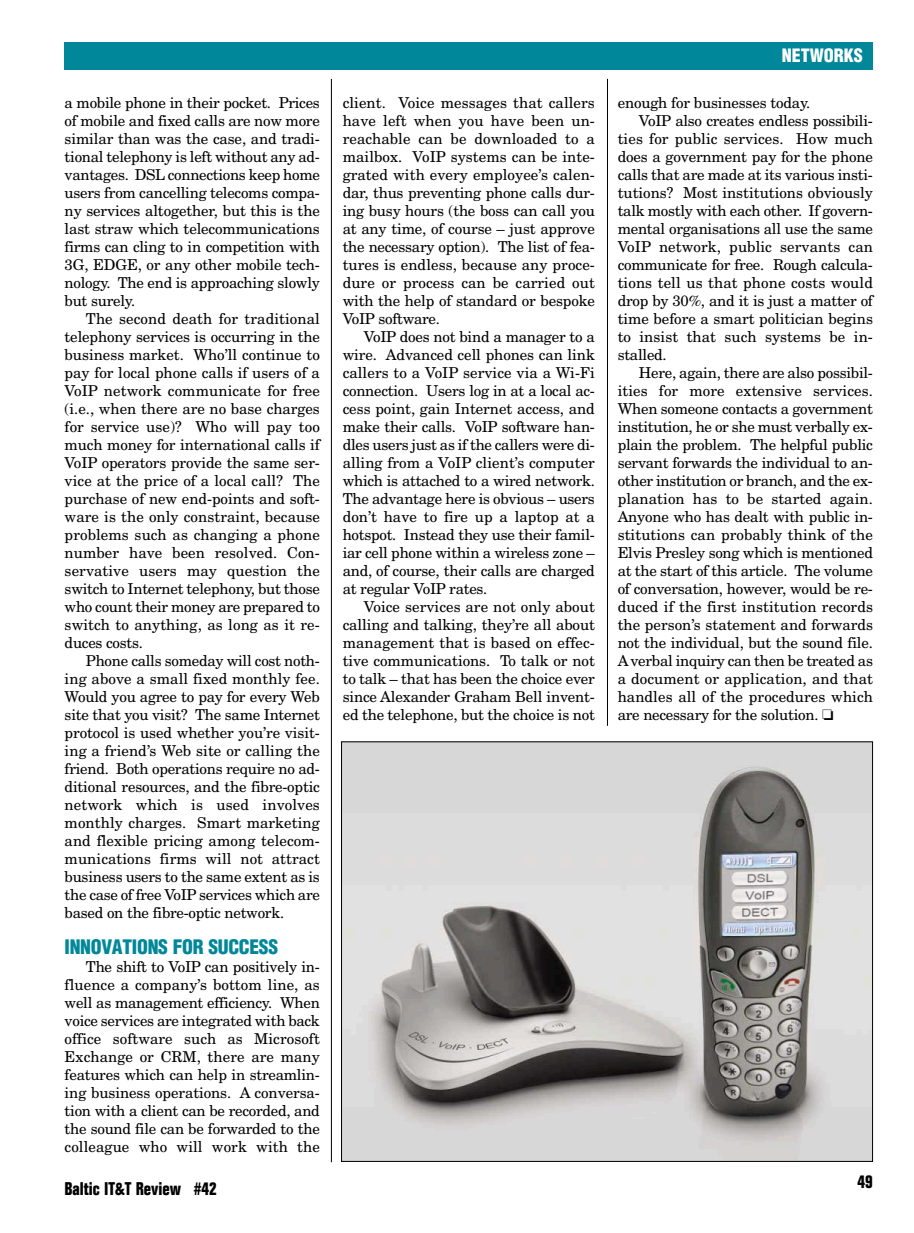
<style>
.page{position:relative;width:914px;height:1233px;background:#fff}
.page>*{position:absolute;margin:0;border:0;box-sizing:border-box;transform-origin:0 0}
.t1{font:900 19.5px "Helvetica Condensed L";letter-spacing:-.015em;color:#00879a}
.t2{font:18px "Folio Bold Con";color:#000}
.t3{font:900 18px "Helvetica Condensed L";color:#fff}
.t4{font:15px/18px "La Century Neue";letter-spacing:-.015em;color:#000;text-align:justify}
.t5{font:15px "La Century Neue";letter-spacing:.005em;color:#000}
</style>
<div class="page">
<hr style="left:607px;top:79px;width:1px;height:647px;background:#000">
<hr style="left:331px;top:79px;width:1px;height:1083px;background:#000">
<div style="left:65px;top:43px;width:807px;height:27px;background:#00879a"></div>
<img style="left:343px;top:743px;width:527px;height:417px">
<p class="t4" style="left:65px;top:95px;width:257px">a mobile phone in their pocket. Prices of mobile and fixed calls are now more similar than was the case, and tradi&shy;tional telephony is left without any ad&shy;vantages. DSL connections keep home users from cancelling telecoms compa&shy;ny services altogether, but this is the last straw which telecommunications firms can cling to in competition with 3G, EDGE, or any other mobile tech&shy;nology. The end is approaching slowly but surely.</p>
<p class="t4" style="left:65px;top:311px;width:257px;text-indent:21px">The second death for traditional telephony services is occurring in the business market. Who’ll continue to pay for local phone calls if users of a VoIP network communicate for free (i.e., when there are no base charges for service use)? Who will pay too much money for international calls if VoIP operators provide the same ser&shy;vice at the price of a local call? The purchase of new end-points and soft&shy;ware is the only constraint, because problems such as changing a phone number have been resolved. Con&shy;servative users may question the switch to Internet telephony, but those who count their money are prepared to switch to anything, as long as it re&shy;duces costs.</p>
<p class="t4" style="left:65px;top:653px;width:257px;text-indent:21px">Phone calls someday will cost noth&shy;ing above a small fixed monthly fee.<br>Would you agree to pay for every Web site that you visit? The same Internet protocol is used whether you’re visit&shy;ing a friend’s Web site or calling the friend. Both operations require no ad&shy;ditional resources, and the fibre-optic network which is used involves monthly charges. Smart marketing and flexible pricing among telecom&shy;munications firms will not attract business users to the same extent as is the case of free VoIP services which are based on the fibre-optic network.</p>
<h1 class="t1" style="left:65px;top:940px;width:215px">INNOVATIONS FOR SUCCESS</h1>
<p class="t4" style="left:65px;top:959px;width:257px;text-indent:21px">The shift to VoIP can positively in&shy;fluence a company’s bottom line, as well as management efficiency. When voice services are integrated with back office software such as Microsoft Exchange or CRM, there are many features which can help in streamlin&shy;ing business operations. A conversa&shy;tion with a client can be recorded, and the sound file can be forwarded to the colleague who will work with the</p>
<p class="t2" style="left:65px;top:1183px;width:153px">Baltic IT&amp;T Review #42</p>
<p class="t4" style="left:342px;top:95px;width:254px">client. Voice messages that callers have left when you have been un&shy;reachable can be downloaded to a mailbox. VoIP systems can be inte&shy;grated with every employee’s calen&shy;dar, thus preventing phone calls dur&shy;ing busy hours (the boss can call you at any time, of course – just approve the necessary option). The list of fea&shy;tures is endless, because any proce&shy;dure or process can be carried out with the help of standard or bespoke VoIP software.</p>
<p class="t4" style="left:342px;top:329px;width:254px;text-indent:21px">VoIP does not bind a manager to a wire. Advanced cell phones can link callers to a VoIP service via a Wi-Fi connection. Users log in at a local ac&shy;cess point, gain Internet access, and make their calls. VoIP software han&shy;dles users just as if the callers were di&shy;alling from a VoIP client’s computer which is attached to a wired network.<br>The advantage here is obvious – users don’t have to fire up a laptop at a hotspot. Instead they use their famil&shy;iar cell phone within a wireless zone – and, of course, their calls are charged at regular VoIP rates.</p>
<p class="t4" style="left:342px;top:599px;width:254px;text-indent:21px">Voice services are not only about calling and talking, they’re all about management that is based on effec&shy;tive communications. To talk or not to talk – that has been the choice ever since Alexander Graham Bell invent&shy;ed the telephone, but the choice is not</p>
<p class="t3" style="left:781px;top:49px;width:83px">NETWORKS</p>
<p class="t4" style="left:617px;top:95px;width:194px">enough for businesses today.</p>
<p class="t4" style="left:639px;top:113px;width:235px">VoIP also creates endless possibili-</p>
<p class="t5" style="left:617px;top:133px;width:257px">ties for public services. How much</p>
<p class="t4" style="left:617px;top:149px;width:257px">does a government pay for the phone</p>
<p class="t4" style="left:617px;top:167px;width:257px">calls that are made at its various insti-</p>
<p class="t4" style="left:617px;top:185px;width:257px">tutions? Most institutions obviously</p>
<p class="t4" style="left:617px;top:203px;width:257px">talk mostly with each other. If govern-</p>
<p class="t4" style="left:617px;top:221px;width:257px">mental organisations all use the same</p>
<p class="t5" style="left:617px;top:241px;width:257px">VoIP network, public servants can</p>
<p class="t4" style="left:617px;top:257px;width:257px">communicate for free. Rough calcula-</p>
<p class="t5" style="left:617px;top:277px;width:257px">tions tell us that phone costs would</p>
<p class="t4" style="left:617px;top:293px;width:257px">drop by 30%, and it is just a matter of</p>
<p class="t4" style="left:617px;top:311px;width:257px">time before a smart politician begins</p>
<p class="t5" style="left:617px;top:331px;width:257px">to insist that such systems be in-</p>
<p class="t4" style="left:617px;top:347px;width:51px">stalled.</p>
<p class="t4" style="left:639px;top:365px;width:235px">Here, again, there are also possibil-</p>
<p class="t5" style="left:617px;top:385px;width:257px">ities for more extensive services.</p>
<p class="t4" style="left:617px;top:401px;width:257px">When someone contacts a government</p>
<p class="t4" style="left:617px;top:419px;width:257px">institution, he or she must verbally ex-</p>
<p class="t4" style="left:617px;top:437px;width:257px">plain the problem. The helpful public</p>
<p class="t4" style="left:617px;top:455px;width:257px">servant forwards the individual to an-</p>
<p class="t4" style="left:617px;top:473px;width:257px">other institution or branch, and the ex-</p>
<p class="t5" style="left:617px;top:493px;width:257px">planation has to be started again.</p>
<p class="t4" style="left:617px;top:509px;width:257px">Anyone who has dealt with public in-</p>
<p class="t5" style="left:617px;top:529px;width:257px">stitutions can probably think of the</p>
<p class="t4" style="left:617px;top:545px;width:257px">Elvis Presley song which is mentioned</p>
<p class="t4" style="left:617px;top:563px;width:257px">at the start of this article. The volume</p>
<p class="t4" style="left:617px;top:581px;width:257px">of conversation, however, would be re-</p>
<p class="t5" style="left:617px;top:601px;width:257px">duced if the first institution records</p>
<p class="t4" style="left:617px;top:617px;width:257px">the person’s statement and forwards</p>
<p class="t4" style="left:617px;top:635px;width:257px">not the individual, but the sound file.</p>
<p class="t4" style="left:617px;top:653px;width:257px">Averbal inquiry can then be treated as</p>
<p class="t5" style="left:617px;top:673px;width:257px">a document or application, and that</p>
<p class="t5" style="left:617px;top:691px;width:257px">handles all of the procedures which</p>
<p class="t4" style="left:617px;top:707px;width:217px">are necessary for the solution. ❏</p>
<p class="t2" style="left:857px;top:1175px;width:17px">49</p>
</div>
